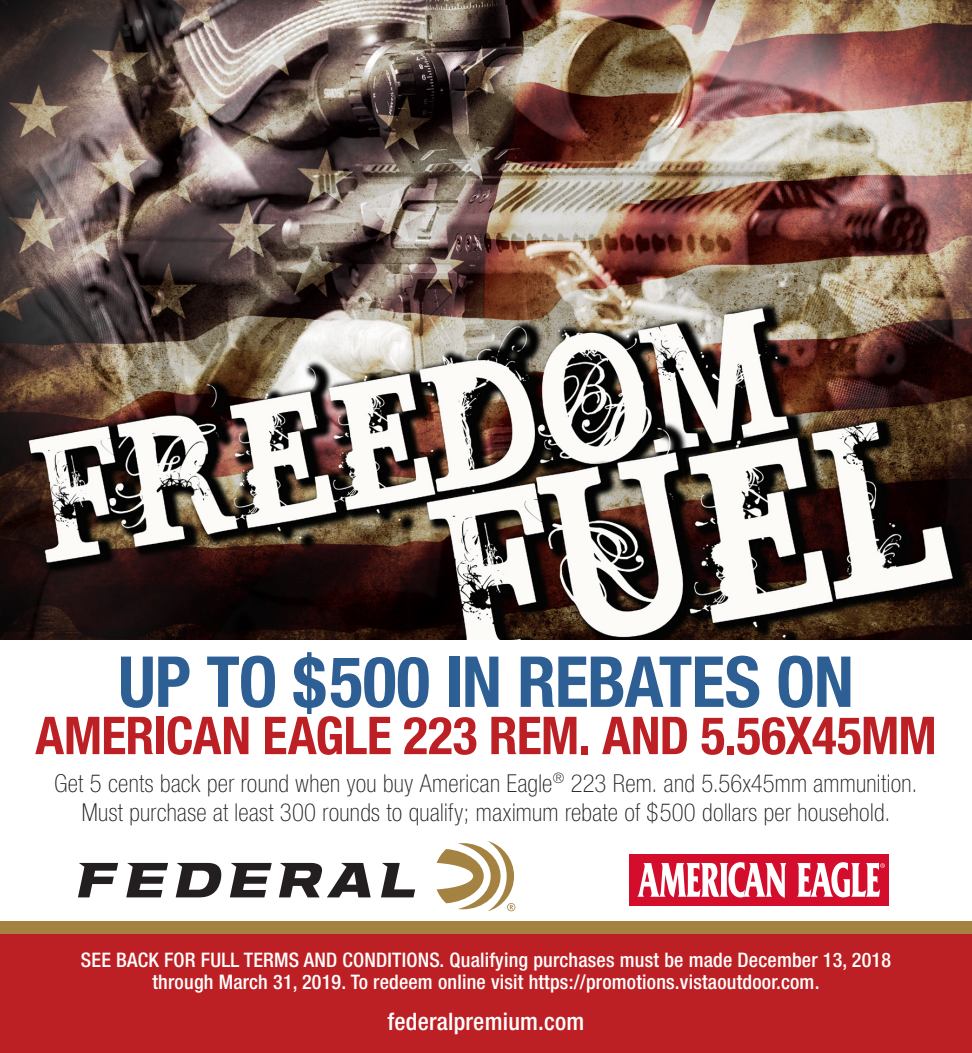
<style>
.page{position:relative;width:972px;height:1053px;background:#fff}
.page>*{position:absolute;margin:0;border:0;box-sizing:border-box;transform-origin:0 0}
.t1{font:700 condensed 70.42px "Helvetica Neue";letter-spacing:-.015em;color:#2d5e94}
.t2{font:700 condensed 52.2px "Helvetica Neue";letter-spacing:-.015em;color:#bc2024}
.t3{font:100 condensed 24.75px "Helvetica Neue";letter-spacing:.015em;color:#231f20}
.t4{font:500 condensed 24.07px "Helvetica Neue LT Std";letter-spacing:.01em;color:#fff}
.t5{font:500 condensed 20.03px "Helvetica Neue LT Std";letter-spacing:.01em;color:#fff}
</style>
<div class="page">
<div style="left:0;top:925px;width:972px;height:128px;background:#bc2024"></div>
<svg style="left:78px;top:863px;width:40px;height:34px"></svg>
<svg style="left:126px;top:863px;width:42px;height:34px"></svg>
<svg style="left:176px;top:863px;width:46px;height:34px"></svg>
<svg style="left:230px;top:863px;width:42px;height:34px"></svg>
<svg style="left:381px;top:863px;width:34px;height:34px"></svg>
<svg style="left:279px;top:863px;width:92px;height:34px"></svg>
<svg style="left:437px;top:841px;width:78px;height:70px"></svg>
<div style="left:0;top:922px;width:972px;height:12px;background:#a48241"></div>
<div style="left:629px;top:854px;width:260px;height:52px;background:#d30d2b"></div>
<svg style="left:638px;top:862px;width:148px;height:36px"></svg>
<svg style="left:797px;top:862px;width:88px;height:35px"></svg>
<img style="left:0;top:0;width:972px;height:640px">
<p class="t1" style="left:118px;top:639px;width:737px">UP TO $500 IN REBATES ON</p>
<p class="t2" style="left:35px;top:704px;width:903px">AMERICAN EAGLE 223 REM. AND 5.56X45MM</p>
<p class="t3" style="left:55px;top:769px;width:864px">Get 5 cents back per round when you buy American Eagle<sup>®</sup> 223 Rem. and 5.56x45mm ammunition.</p>
<p class="t3" style="left:82px;top:798px;width:810px">Must purchase at least 300 rounds to qualify; maximum rebate of $500 dollars per household.</p>
<p class="t5" style="left:81px;top:948px;width:812px">SEE BACK FOR FULL TERMS AND CONDITIONS. Qualifying purchases must be made December 13, 2018</p>
<p class="t5" style="left:153px;top:970px;width:669px">through March 31, 2019. To redeem online visit https://promotions.vistaoutdoor.com.</p>
<p class="t4" style="left:388px;top:1007px;width:198px">federalpremium.com</p>
</div>
